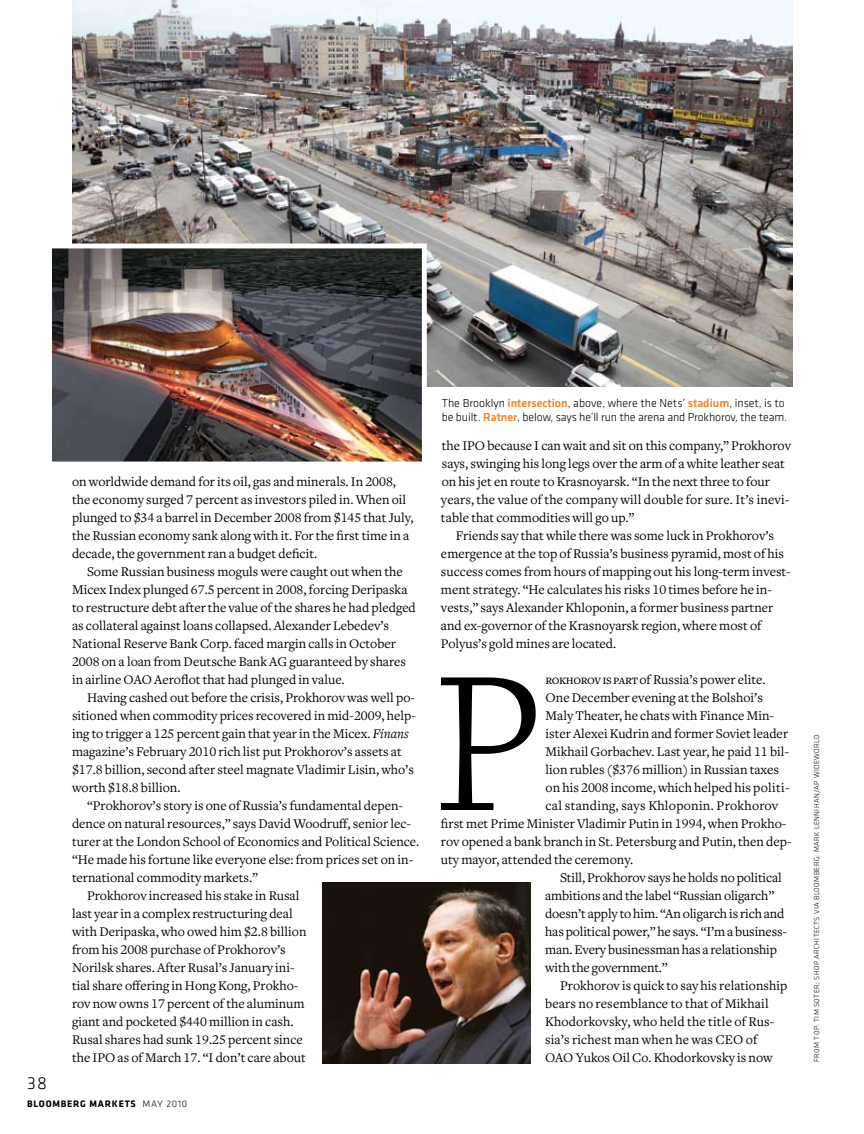
<style>
.page{position:relative;width:864px;height:1134px;background:#fff}
.page>*{position:absolute;margin:0;border:0;box-sizing:border-box;transform-origin:0 0}
.t1{font:300 193.65px "Prensa";color:#000}
.t2{font:300 18px "Klavika";color:#000}
.t3{font:13.8px/18px "Freight Text";color:#000}
.t4{font:13.8px "Freight Text";letter-spacing:.02em;color:#000}
.t5{font:300 12px/13.5px "Klavika";letter-spacing:-.01em;color:#000}
.t6{font:700 9.75px "Klavika";letter-spacing:.08em;color:#000}
.t7{font:300 7.5px "Klavika";letter-spacing:.05em;color:#000}
.s1{font-style:italic}
.s2{font-weight:300}
.s3{font-weight:500;color:#f58220}
.s4{font-family:"Freight Text Book SC"}
</style>
<div class="page">
<img style="left:72px;top:0;width:720px;height:387px">
<img style="left:53px;top:250px;width:368px;height:210px">
<div style="left:47px;top:244px;width:380px;height:222px;border:5px solid #fff"></div>
<img style="left:322px;top:882px;width:208px;height:182px">
<h2 class="t2" style="left:27px;top:1073px;width:22px">38</h2>
<p class="t3" style="left:72px;top:473px;width:343px">on worldwide demand for its oil, gas and minerals. In 2008, the economy surged 7 percent as investors piled in. When oil plunged to $34 a barrel in December 2008 from $145 that July, the Russian economy sank along with it. For the first time in a decade, the government ran a budget deficit.</p>
<p class="t3" style="left:72px;top:563px;width:345px;text-indent:15px">Some Russian business moguls were caught out when the Micex Index plunged 67.5 percent in 2008, forcing Deripaska to restructure debt after the value of the shares he had pledged as collateral against loans collapsed. Alexander Lebedev’s National Reserve Bank Corp. faced margin calls in October 2008 on a loan from Deutsche Bank AG guaranteed by shares in airline OAO Aeroflot that had plunged in value.</p>
<p class="t3" style="left:72px;top:689px;width:346px;text-indent:15px">Having cashed out before the crisis, Prokhorov was well po&shy;sitioned when commodity prices recovered in mid-2009, help&shy;ing to trigger a 125 percent gain that year in the Micex. <span class="s1">Finans </span>magazine’s February 2010 rich list put Prokhorov’s assets at $17.8 billion, second after steel magnate Vladimir Lisin, who’s worth $18.8 billion.</p>
<p class="t3" style="left:87px;top:797px;width:318px">“Prokhorov’s story is one of Russia’s fundamental depen-</p>
<p class="t3" style="left:72px;top:815px;width:341px">dence on natural resources,” says David Woodruff, senior lec-</p>
<p class="t3" style="left:72px;top:833px;width:349px">turer at the London School of Economics and Political Science.</p>
<p class="t3" style="left:72px;top:851px;width:343px">“He made his fortune like everyone else: from prices set on in-</p>
<p class="t3" style="left:72px;top:869px;width:188px">ternational commodity markets.”</p>
<p class="t3" style="left:87px;top:887px;width:214px">Prokhorov increased his stake in Rusal</p>
<p class="t3" style="left:72px;top:905px;width:222px">last year in a complex restructuring deal</p>
<p class="t3" style="left:72px;top:923px;width:236px">with Deripaska, who owed him $2.8 billion</p>
<p class="t3" style="left:72px;top:941px;width:215px">from his 2008 purchase of Prokhorov’s</p>
<p class="t3" style="left:72px;top:959px;width:224px">Norilsk shares. After Rusal’s January ini-</p>
<p class="t3" style="left:72px;top:977px;width:228px">tial share offering in Hong Kong, Prokho-</p>
<p class="t3" style="left:72px;top:995px;width:234px">rov now owns 17 percent of the aluminum</p>
<p class="t3" style="left:72px;top:1013px;width:223px">giant and pocketed $440 million in cash.</p>
<p class="t3" style="left:72px;top:1031px;width:232px">Rusal shares had sunk 19.25 percent since</p>
<p class="t3" style="left:72px;top:1049px;width:235px">the IPO as of March 17. “I don’t care about</p>
<p class="t6" style="left:27px;top:1098px;width:162px">BLOOMBERG MARKETS <span class="s2">may 2010</span></p>
<p class="t5" style="left:442px;top:397px;width:347px">The Brooklyn <span class="s3">intersection</span>, above, where the N ets’ <span class="s3">stadium</span>, inset, is to be built. <span class="s3">Ratner</span>, below, says he’ll run the arena and Prokhorov, the team.</p>
<p class="t3" style="left:441px;top:437px;width:352px">the IPO because I can wait and sit on this company,” Prokhorov says, swinging his long legs over the arm of a white leather seat on his jet en route to Krasnoyarsk. “In the next three to four years, the value of the company will double for sure. It’s inevi&shy;table that commodities will go up.”</p>
<p class="t3" style="left:441px;top:527px;width:351px;text-indent:15px">Friends say that while there was some luck in Prokhorov’s emergence at the top of Russia’s business pyramid, most of his success comes from hours of mapping out his long-term invest&shy;ment strategy. “He calculates his risks 10 times before he in&shy;vests,” says Alexander Khloponin, a former business partner and ex-governor of the Krasnoyarsk region, where most of Polyus’s gold mines are located.</p>
<h1 class="t1" style="left:434px;top:630px;width:113px">P</h1>
<p class="t3" style="left:546px;top:671px;width:222px"><span class="s4">rokhorov is part</span> of Russia’s power elite.</p>
<p class="t3" style="left:546px;top:689px;width:219px">One December evening at the Bolshoi’s</p>
<p class="t3" style="left:546px;top:707px;width:229px">Maly Theater, he chats with Finance Min-</p>
<p class="t3" style="left:546px;top:725px;width:244px">ister Alexei Kudrin and former Soviet leader</p>
<p class="t3" style="left:546px;top:743px;width:245px">Mikhail Gorbachev. Last year, he paid 11 bil-</p>
<p class="t3" style="left:546px;top:761px;width:235px">lion rubles ($376 million) in Russian taxes</p>
<p class="t3" style="left:546px;top:779px;width:245px">on his 2008 income, which helped his politi-</p>
<p class="t4" style="left:546px;top:798px;width:234px">cal standing, says Khloponin. Prokhorov</p>
<p class="t3" style="left:441px;top:815px;width:347px">first met Prime Minister Vladimir Putin in 1994, when Prokho-</p>
<p class="t3" style="left:441px;top:833px;width:352px">rov opened a bank branch in St. Petersburg and Putin, then dep-</p>
<p class="t3" style="left:441px;top:851px;width:194px">uty mayor, attended the ceremony.</p>
<p class="t3" style="left:560px;top:869px;width:223px">Still, Prokhorov says he holds no political</p>
<p class="t3" style="left:545px;top:887px;width:231px">ambitions and the label “Russian oligarch”</p>
<p class="t3" style="left:545px;top:905px;width:241px">doesn’t apply to him. “An oligarch is rich and</p>
<p class="t3" style="left:545px;top:923px;width:243px">has political power,” he says. “I’m a business-</p>
<p class="t3" style="left:545px;top:941px;width:233px">man. Every businessman has a relationship</p>
<p class="t3" style="left:545px;top:959px;width:124px">with the government.”</p>
<p class="t3" style="left:560px;top:977px;width:229px">Prokhorov is quick to say his relationship</p>
<p class="t3" style="left:545px;top:995px;width:225px">bears no resemblance to that of Mikhail</p>
<p class="t3" style="left:545px;top:1013px;width:231px">Khodorkovsky, who held the title of Rus-</p>
<p class="t3" style="left:545px;top:1031px;width:214px">sia’s richest man when he was CEO of</p>
<p class="t3" style="left:545px;top:1049px;width:229px">OAO Yukos Oil Co. Khodorkovsky is now</p>
<p class="t7" style="left:812px;top:1062px;width:329px;rotate:-90deg">from top: tim soter; SHoP Architects via Bloomberg; mark lennihan/ap wi deworld</p>
</div>
